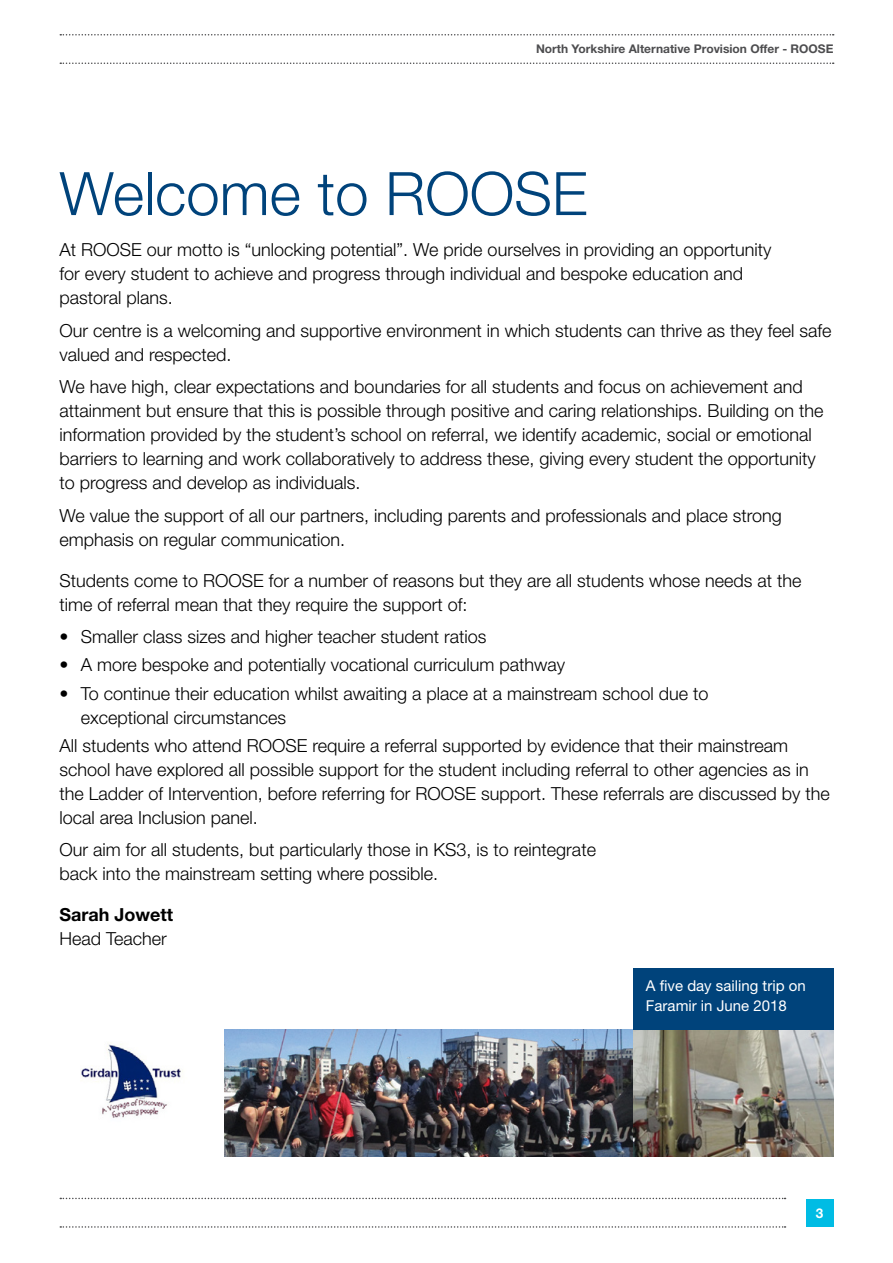
<style>
.page{position:relative;width:893px;height:1263px;background:#fff}
.page>*{position:absolute;margin:0;border:0;box-sizing:border-box;transform-origin:0 0}
.Title_-_section_head{font:300 60px "Helvetica Neue LT Std";color:#00437b}
.Body{font:300 18px/24px "Helvetica Neue LT Std";color:#000}
.Body-2{font:700 18px/24px "Helvetica Neue LT Std";color:#000}
.blue_caption_boxes{font:15px/19.5px "Helvetica Neue LT Std";color:#fff}
.t1{font:700 13.5px "Helvetica Neue LT Std";color:#fff}
.t2{font:700 12px "Helvetica Neue LT Std";color:#4d4d4f}
.s1{font-weight:300}
</style>
<div class="page">
<img style="left:225px;top:1029px;width:609px;height:128px">
<img style="left:81px;top:1044px;width:102px;height:74px">
<div style="left:633px;top:968px;width:201px;height:61px;background:#00437b"></div>
<div style="left:806px;top:1199px;width:27px;height:27px;background:#00bce4"></div>
<svg style="left:60px;top:1198px;width:725px;height:1px"></svg>
<svg style="left:60px;top:1226px;width:725px;height:2px"></svg>
<svg style="left:60px;top:63px;width:774px;height:1px"></svg>
<svg style="left:60px;top:34px;width:774px;height:2px"></svg>
<p class="t2" style="left:536px;top:42px;width:299px">North Yorkshire Alternative Provision Offer - ROOSE</p>
<p class="Title_-_section_head" style="left:60px;top:157px;width:530px">Welcome to ROOSE</p>
<p class="Body" style="left:60px;top:237px;width:713px">At ROOSE our motto is “unlocking potential”. We pride ourselves in providing an opportunity for every student to achieve and progress through individual and bespoke education and pastoral plans.</p>
<p class="Body" style="left:60px;top:318px;width:773px">Our centre is a welcoming and supportive environment in which students can thrive as they feel safe valued and respected.</p>
<p class="Body" style="left:60px;top:374px;width:765px">We have high, clear expectations and boundaries for all students and focus on achievement and attainment but ensure that this is possible through positive and caring relationships. Building on the information provided by the student’s school on referral, we identify academic, social or emotional barriers to learning and work collaboratively to address these, giving every student the opportunity to progress and develop as individuals.</p>
<p class="Body" style="left:60px;top:503px;width:724px">We value the support of all our partners, including parents and professionals and place strong emphasis on regular communication.</p>
<p class="Body" style="left:60px;top:568px;width:743px">Students come to ROOSE for a number of reasons but they are all students whose needs at the time of referral mean that they require the support of:</p>
<p class="Body" style="left:60px;top:624px;width:428px">• Smaller class sizes and higher teacher student ratios</p>
<p class="Body" style="left:60px;top:653px;width:507px">• A more bespoke and potentially vocational curriculum pathway</p>
<p class="Body" style="left:81px;top:681px;width:629px;text-indent:-21px">• To continue their education whilst awaiting a place at a mainstream school due to exceptional circumstances</p>
<p class="Body" style="left:60px;top:733px;width:772px">All students who attend ROOSE require a referral supported by evidence that their mainstream school have explored all possible support for the student including referral to other agencies as in the Ladder of Intervention, before referring for ROOSE support. These referrals are discussed by the local area Inclusion panel.</p>
<p class="Body" style="left:60px;top:838px;width:538px">Our aim for all students, but particularly those in KS3, is to reintegrate back into the mainstream setting where possible.</p>
<p class="Body-2" style="left:60px;top:903px;width:115px">Sarah Jowett<br><span class="s1">Head Teacher</span></p>
<p class="blue_caption_boxes" style="left:646px;top:976px;width:161px">A five day sailing trip on<br>Faramir in June 2018</p>
<p class="t1" style="left:816px;top:1204px;width:9px">3</p>
</div>
